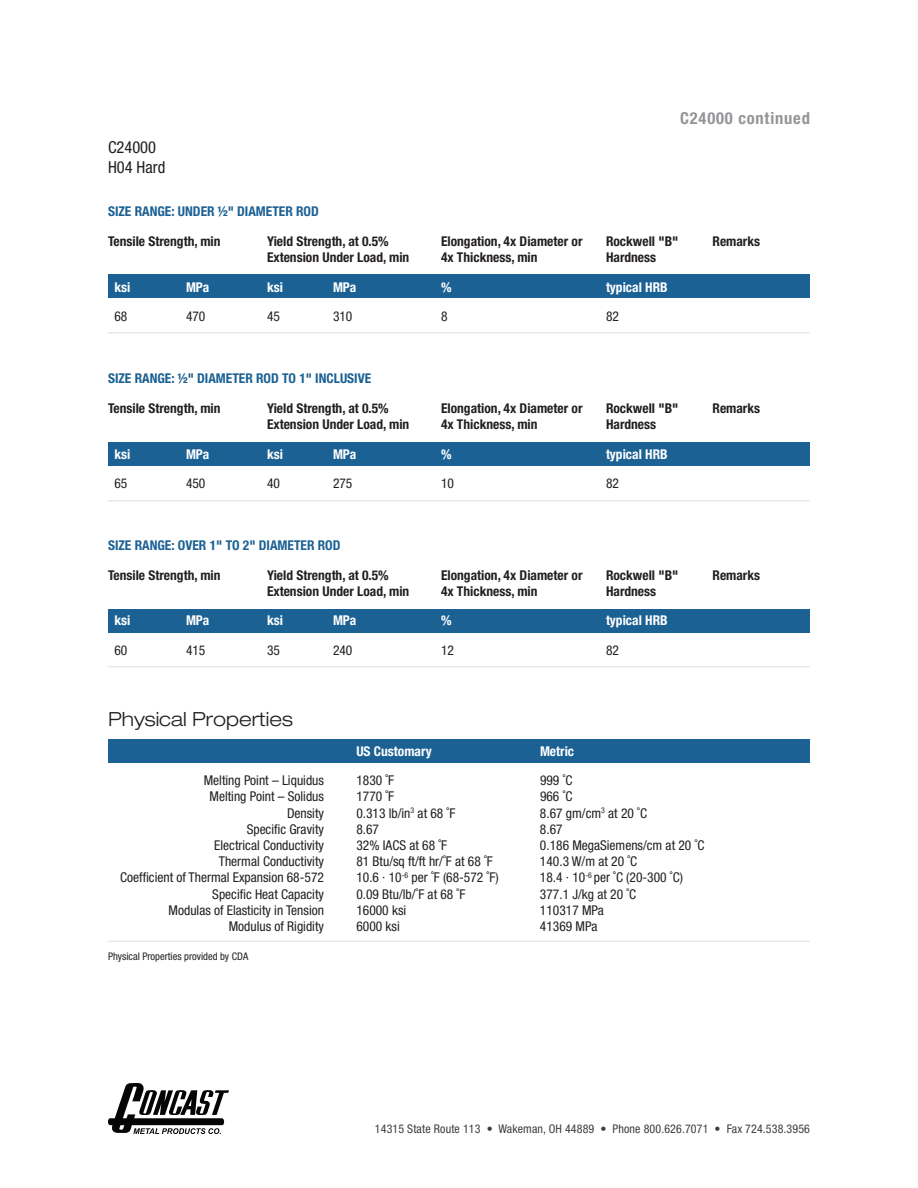
<style>
.page{position:relative;width:918px;height:1188px;background:#fff}
.page>*{position:absolute;margin:0;border:0;box-sizing:border-box;transform-origin:0 0}
.t1{font:300 expanded 19.5px "Helvetica Neue";color:#231f20}
.t2{font:700 condensed 16.5px "Helvetica Neue";letter-spacing:.05em;color:#939598}
.t3{font:condensed 16.5px/19.8px "Helvetica Neue";color:#231f20}
.t4{font:condensed 13.5px "Helvetica Neue";color:#231f20}
.t5{font:700 condensed 13.5px "Helvetica Neue";color:#231f20}
.t6{font:700 condensed 13.5px/29.7px "Helvetica Neue";color:#1b6194}
.t7{font:700 condensed 13.5px "Helvetica Neue";color:#fff}
.t8{font:condensed 12px "Helvetica Neue";letter-spacing:.01em;color:#3e3e3f}
.t9{font:condensed 10.5px "Helvetica Neue";color:#231f20}
.s1{color:#231f20}
</style>
<div class="page">
<svg style="left:108px;top:1083px;width:121px;height:51px"></svg>
<div style="left:108px;top:609px;width:702px;height:24px;background:#1b6194"></div>
<hr style="left:108px;top:666px;width:702px;height:1px;background:#e6e7e9">
<div style="left:108px;top:443px;width:701px;height:23px;background:#1b6194"></div>
<div style="left:108px;top:274px;width:701px;height:24px;background:#1b6194"></div>
<hr style="left:108px;top:332px;width:701px;height:2px;background:#e6e7e9">
<hr style="left:108px;top:500px;width:701px;height:2px;background:#e6e7e9">
<div style="left:108px;top:740px;width:702px;height:23px;background:#1b6194"></div>
<hr style="left:108px;top:941px;width:702px;height:1px;background:#e6e7e9">
<p class="t2" style="left:680px;top:108px;width:131px">C24000 continued</p>
<p class="t3" style="left:108px;top:138px;width:59px">C24000<br>H04 Hard</p>
<p class="t6" style="left:108px;top:196px;width:212px">SIZE RANGE: UNDER ½" DIAMETER ROD<br><span class="s1">Tensile Strength, min</span></p>
<p class="t5" style="left:267px;top:233px;width:123px">Yield Strength, at 0.5%</p>
<p class="t5" style="left:441px;top:233px;width:143px">Elongation, 4x Diameter or</p>
<p class="t5" style="left:606px;top:233px;width:74px">Rockwell "B"</p>
<p class="t5" style="left:713px;top:233px;width:49px">Remarks</p>
<p class="t5" style="left:267px;top:249px;width:144px">Extension Under Load, min</p>
<p class="t5" style="left:441px;top:249px;width:98px">4x Thickness, min</p>
<p class="t5" style="left:606px;top:249px;width:52px">Hardness</p>
<p class="t7" style="left:114px;top:279px;width:17px">ksi</p>
<p class="t7" style="left:186px;top:279px;width:25px">MPa</p>
<p class="t7" style="left:267px;top:279px;width:17px">ksi</p>
<p class="t7" style="left:333px;top:279px;width:25px">MPa</p>
<p class="t7" style="left:441px;top:279px;width:12px">%</p>
<p class="t7" style="left:606px;top:279px;width:63px">typical HRB</p>
<p class="t4" style="left:114px;top:309px;width:14px">68</p>
<p class="t4" style="left:186px;top:309px;width:21px">470</p>
<p class="t4" style="left:267px;top:309px;width:14px">45</p>
<p class="t4" style="left:333px;top:309px;width:21px">310</p>
<p class="t4" style="left:441px;top:309px;width:8px">8</p>
<p class="t4" style="left:606px;top:309px;width:14px">82</p>
<p class="t6" style="left:108px;top:363px;width:265px">SIZE RANGE: ½" DIAMETER ROD TO 1" INCLUSIVE</p>
<p class="t5" style="left:108px;top:400px;width:114px">Tensile Strength, min</p>
<p class="t5" style="left:267px;top:400px;width:123px">Yield Strength, at 0.5%</p>
<p class="t5" style="left:441px;top:400px;width:143px">Elongation, 4x Diameter or</p>
<p class="t5" style="left:606px;top:400px;width:74px">Rockwell "B"</p>
<p class="t5" style="left:713px;top:400px;width:49px">Remarks</p>
<p class="t5" style="left:267px;top:416px;width:144px">Extension Under Load, min</p>
<p class="t5" style="left:441px;top:416px;width:98px">4x Thickness, min</p>
<p class="t5" style="left:606px;top:416px;width:52px">Hardness</p>
<p class="t7" style="left:114px;top:446px;width:17px">ksi</p>
<p class="t7" style="left:186px;top:446px;width:25px">MPa</p>
<p class="t7" style="left:267px;top:446px;width:17px">ksi</p>
<p class="t7" style="left:333px;top:446px;width:25px">MPa</p>
<p class="t7" style="left:441px;top:446px;width:12px">%</p>
<p class="t7" style="left:606px;top:446px;width:63px">typical HRB</p>
<p class="t4" style="left:114px;top:476px;width:14px">65</p>
<p class="t4" style="left:186px;top:476px;width:21px">450</p>
<p class="t4" style="left:267px;top:476px;width:14px">40</p>
<p class="t4" style="left:333px;top:476px;width:21px">275</p>
<p class="t4" style="left:441px;top:476px;width:14px">10</p>
<p class="t4" style="left:606px;top:476px;width:14px">82</p>
<p class="t6" style="left:108px;top:530px;width:234px">SIZE RANGE: OVER 1" TO 2" DIAMETER ROD<br><span class="s1">Tensile Strength, min</span></p>
<p class="t5" style="left:267px;top:567px;width:123px">Yield Strength, at 0.5%</p>
<p class="t5" style="left:441px;top:567px;width:143px">Elongation, 4x Diameter or</p>
<p class="t5" style="left:606px;top:567px;width:74px">Rockwell "B"</p>
<p class="t5" style="left:713px;top:567px;width:49px">Remarks</p>
<p class="t5" style="left:267px;top:583px;width:144px">Extension Under Load, min</p>
<p class="t5" style="left:441px;top:583px;width:98px">4x Thickness, min</p>
<p class="t5" style="left:606px;top:583px;width:52px">Hardness</p>
<p class="t7" style="left:114px;top:612px;width:17px">ksi</p>
<p class="t7" style="left:186px;top:612px;width:25px">MPa</p>
<p class="t7" style="left:267px;top:612px;width:17px">ksi</p>
<p class="t7" style="left:333px;top:612px;width:25px">MPa</p>
<p class="t7" style="left:441px;top:612px;width:12px">%</p>
<p class="t7" style="left:606px;top:612px;width:63px">typical HRB</p>
<p class="t4" style="left:114px;top:643px;width:14px">60</p>
<p class="t4" style="left:186px;top:643px;width:21px">415</p>
<p class="t4" style="left:267px;top:643px;width:14px">35</p>
<p class="t4" style="left:333px;top:643px;width:21px">240</p>
<p class="t4" style="left:441px;top:643px;width:14px">12</p>
<p class="t4" style="left:606px;top:643px;width:14px">82</p>
<p class="t1" style="left:108px;top:707px;width:186px">Physical Properties</p>
<p class="t7" style="left:356px;top:743px;width:77px">US Customary</p>
<p class="t7" style="left:540px;top:743px;width:36px">Metric</p>
<p class="t4" style="left:204px;top:773px;width:122px">Melting Point – Liquidus</p>
<p class="t4" style="left:356px;top:773px;width:39px">1830 ˚F</p>
<p class="t4" style="left:540px;top:773px;width:34px">999 ˚C</p>
<p class="t4" style="left:210px;top:789px;width:116px">Melting Point – Solidus</p>
<p class="t4" style="left:356px;top:789px;width:39px">1770 ˚F</p>
<p class="t4" style="left:540px;top:789px;width:34px">966 ˚C</p>
<p class="t4" style="left:287px;top:805px;width:38px">Density</p>
<p class="t4" style="left:356px;top:805px;width:100px">0.313 lb/in<sup>3</sup> at 68 ˚F</p>
<p class="t4" style="left:540px;top:805px;width:109px">8.67 gm/cm<sup>3</sup> at 20 ˚C</p>
<p class="t4" style="left:247px;top:821px;width:79px">Specific Gravity</p>
<p class="t4" style="left:356px;top:821px;width:24px">8.67</p>
<p class="t4" style="left:540px;top:821px;width:24px">8.67</p>
<p class="t4" style="left:214px;top:837px;width:111px">Electrical Conductivity</p>
<p class="t4" style="left:356px;top:837px;width:92px">32% IACS at 68 ˚F</p>
<p class="t4" style="left:540px;top:837px;width:166px">0.186 MegaSiemens/cm at 20 ˚C</p>
<p class="t4" style="left:219px;top:854px;width:107px">Thermal Conductivity</p>
<p class="t4" style="left:356px;top:854px;width:138px">81 Btu/sq ft/ft hr/˚F at 68 ˚F</p>
<p class="t4" style="left:540px;top:854px;width:99px">140.3 W/m at 20 ˚C</p>
<p class="t4" style="left:120px;top:870px;width:205px">Coefficient of Thermal Expansion 68-572</p>
<p class="t4" style="left:356px;top:870px;width:144px">10.6 · 10<sup>-6</sup> per ˚F (68-572 ˚F)</p>
<p class="t4" style="left:540px;top:870px;width:144px">18.4 · 10<sup>-6</sup> per ˚C (20-300 ˚C)</p>
<p class="t4" style="left:212px;top:886px;width:113px">Specific Heat Capacity</p>
<p class="t4" style="left:356px;top:886px;width:110px">0.09 Btu/lb/˚F at 68 ˚F</p>
<p class="t4" style="left:540px;top:886px;width:98px">377.1 J/kg at 20 ˚C</p>
<p class="t4" style="left:169px;top:902px;width:157px">Modulas of Elasticity in Tension</p>
<p class="t4" style="left:356px;top:902px;width:51px">16000 ksi</p>
<p class="t4" style="left:540px;top:902px;width:65px">110317 MPa</p>
<p class="t4" style="left:229px;top:918px;width:97px">Modulus of Rigidity</p>
<p class="t4" style="left:356px;top:918px;width:45px">6000 ksi</p>
<p class="t4" style="left:540px;top:918px;width:59px">41369 MPa</p>
<p class="t9" style="left:108px;top:950px;width:142px">Physical Properties provided by CDA</p>
<p class="t8" style="left:375px;top:1122px;width:437px">14315 State Route 113 • Wakeman, OH 44889 • Phone 800.626.7071 • Fax 724.538.3956</p>
</div>
